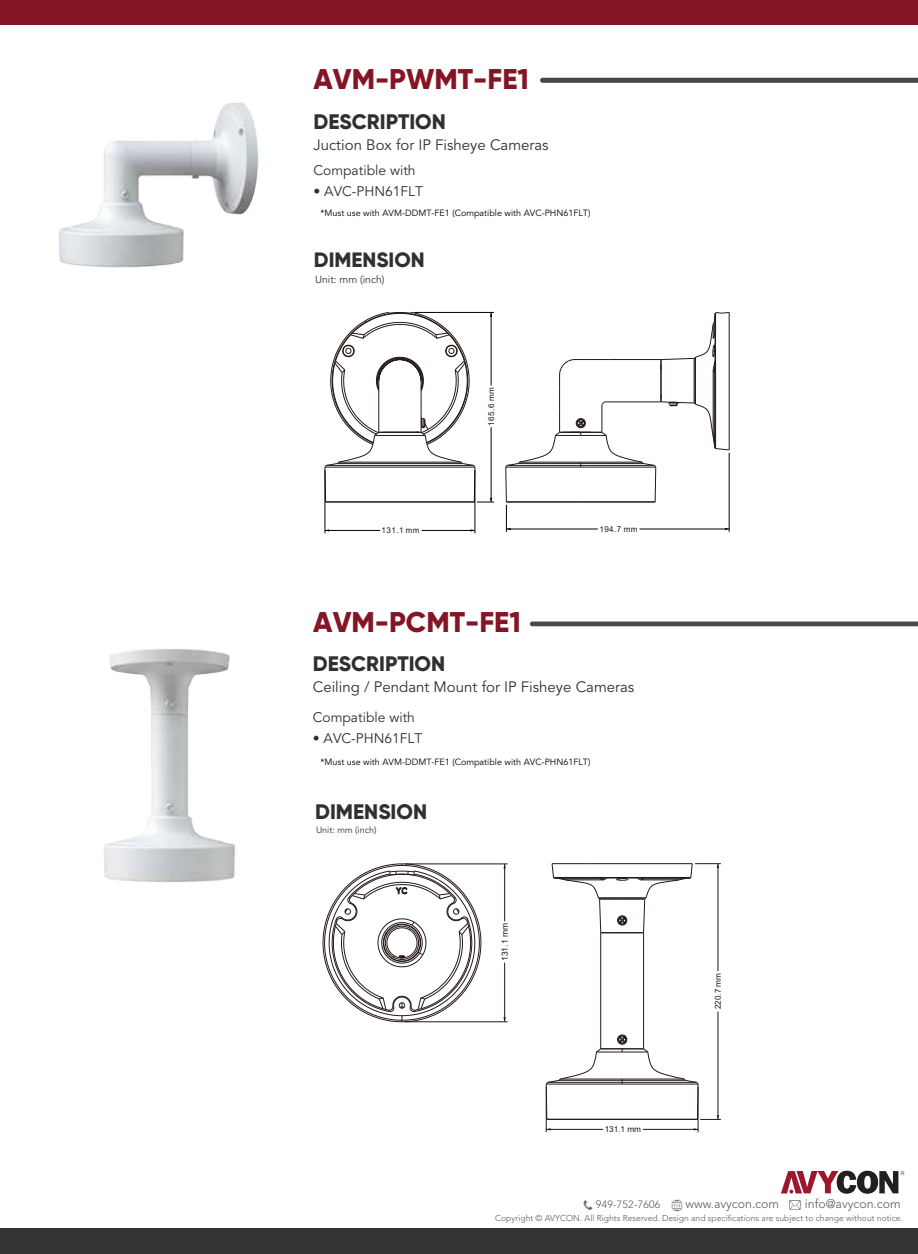
<style>
.page{position:relative;width:918px;height:1254px;background:#fff}
.page>*{position:absolute;margin:0;border:0;box-sizing:border-box;transform-origin:0 0}
.t1{font:800 28.5px "Gilroy";color:#831525}
.t2{font:800 21px "Gilroy";color:#303030}
.t3{font:800 20.7px "Gilroy";color:#303030}
.t4{font:15px "Avenir LT Std";color:#303030}
.t5{font:13.8px "Avenir LT Std";color:#303030}
.t6{font:300 12.3px "Avenir LT Std";color:#59595c}
.t7{font:300 10.5px "Avenir LT Std";letter-spacing:.025em;color:#59595c}
.t8{font:10.35px "Avenir LT Std";color:#303030}
.t9{font:9px "Avenir LT Std";color:#000}
.t10{font:9px "Avenir LT Std";color:#303030}
.t11{font:300 8.55px "Avenir LT Std";letter-spacing:.005em;color:#59595c}
.t12{font:8.55px "Arial";color:#231916}
.t13{font:8.1px "Arial";letter-spacing:.055em;color:#231916}
.s1{font-size:10.8px}
</style>
<div class="page">
<img style="left:104px;top:649px;width:131px;height:233px">
<img style="left:59px;top:102px;width:200px;height:166px">
<svg style="left:584px;top:1200px;width:9px;height:9px"></svg>
<svg style="left:672px;top:1200px;width:11px;height:11px"></svg>
<svg style="left:789px;top:1201px;width:12px;height:9px"></svg>
<div style="left:0;top:1228px;width:918px;height:26px;background:#333"></div>
<svg style="left:781px;top:1170px;width:124px;height:23px"></svg>
<div style="left:0;top:0;width:918px;height:24px;background:#831525"></div>
<svg style="left:530px;top:621px;width:388px;height:5px;background:#5b5b5b"></svg>
<svg style="left:540px;top:78px;width:378px;height:5px;background:#4f4f4f"></svg>
<hr style="left:475px;top:470px;width:1px;height:63px;background:#000">
<hr style="left:325px;top:470px;width:1px;height:63px;background:#000">
<hr style="left:422px;top:530px;width:53px;height:1px;background:#000">
<hr style="left:325px;top:530px;width:55px;height:1px;background:#000">
<svg style="left:505px;top:312px;width:225px;height:220px"></svg>
<svg style="left:324px;top:312px;width:170px;height:191px"></svg>
<svg style="left:323px;top:863px;width:158px;height:159px"></svg>
<hr style="left:405px;top:1021px;width:103px;height:1px;background:#231916">
<hr style="left:405px;top:863px;width:103px;height:1px;background:#231916">
<hr style="left:504px;top:962px;width:1px;height:60px;background:#231916">
<hr style="left:504px;top:864px;width:1px;height:57px;background:#231916">
<hr style="left:643px;top:933px;width:1px;height:116px;background:#231916">
<hr style="left:600px;top:933px;width:1px;height:116px;background:#231916">
<hr style="left:718px;top:1011px;width:1px;height:108px;background:#231916">
<svg style="left:546px;top:1034px;width:175px;height:86px"></svg>
<hr style="left:718px;top:864px;width:1px;height:107px;background:#231916">
<svg style="left:552px;top:863px;width:169px;height:70px"></svg>
<hr style="left:698px;top:1087px;width:1px;height:45px;background:#231916">
<hr style="left:546px;top:1087px;width:1px;height:45px;background:#231916">
<hr style="left:643px;top:1129px;width:55px;height:1px;background:#231916">
<hr style="left:546px;top:1129px;width:57px;height:1px;background:#231916">
<h1 class="t1" style="left:313px;top:61px;width:217px">AVM-PWMT-FE1</h1>
<h2 class="t2" style="left:313px;top:108px;width:134px">DESCRIPTION</h2>
<h3 class="t4" style="left:313px;top:136px;width:237px">Juction Box for IP Fisheye Cameras</h3>
<h3 class="t5" style="left:313px;top:162px;width:104px">Compatible with</h3>
<h3 class="t5" style="left:313px;top:183px;width:111px">• AVC-PHN61FLT</h3>
<p class="t9" style="left:321px;top:208px;width:271px">*Must use with AVM-DDMT-FE1 (Compatible with AVC-PHN61FLT)</p>
<h3 class="t3" style="left:314px;top:246px;width:112px">DIMENSION</h3>
<p class="t8" style="left:315px;top:273px;width:71px">Unit: mm (inch)</p>
<p class="t13" style="left:486px;top:426px;width:40px;rotate:-90deg">165.6 mm</p>
<p class="t13" style="left:382px;top:525px;width:40px">131.1 mm</p>
<p class="t13" style="left:599px;top:523px;width:40px">194.7 mm</p>
<h1 class="t1" style="left:313px;top:604px;width:209px">AVM-PCMT-FE1</h1>
<h2 class="t2" style="left:313px;top:651px;width:134px">DESCRIPTION</h2>
<h3 class="t4" style="left:313px;top:678px;width:323px">Ceiling / Pendant Mount for IP Fisheye Cameras</h3>
<h3 class="t5" style="left:313px;top:710px;width:104px">Compatible with</h3>
<h3 class="t5" style="left:313px;top:730px;width:111px">• AVC-PHN61FLT</h3>
<p class="t9" style="left:321px;top:756px;width:271px">*Must use with AVM-DDMT-FE1 (Compatible with AVC-PHN61FLT)</p>
<h2 class="t2" style="left:315px;top:798px;width:113px">DIMENSION</h2>
<p class="t10" style="left:316px;top:824px;width:62px">Unit: mm (inch)</p>
<p class="t12" style="left:499px;top:961px;width:39px;rotate:-90deg">131.1 mm</p>
<p class="t13" style="left:605px;top:1124px;width:38px">131.1 mm</p>
<p class="t13" style="left:712px;top:1009px;width:38px;rotate:-90deg">220.7 mm</p>
<p class="t7" style="left:596px;top:1198px;width:66px"><span class="s1">9</span>49-752-7606</p>
<h3 class="t6" style="left:685px;top:1197px;width:95px">www.avycon.com</h3>
<h3 class="t6" style="left:805px;top:1197px;width:97px">info@avycon.com</h3>
<p class="t11" style="left:495px;top:1213px;width:409px">Copyright © AVYCON. All Rights Reserved. Design and specifications are subject to change without notice.</p>
</div>
